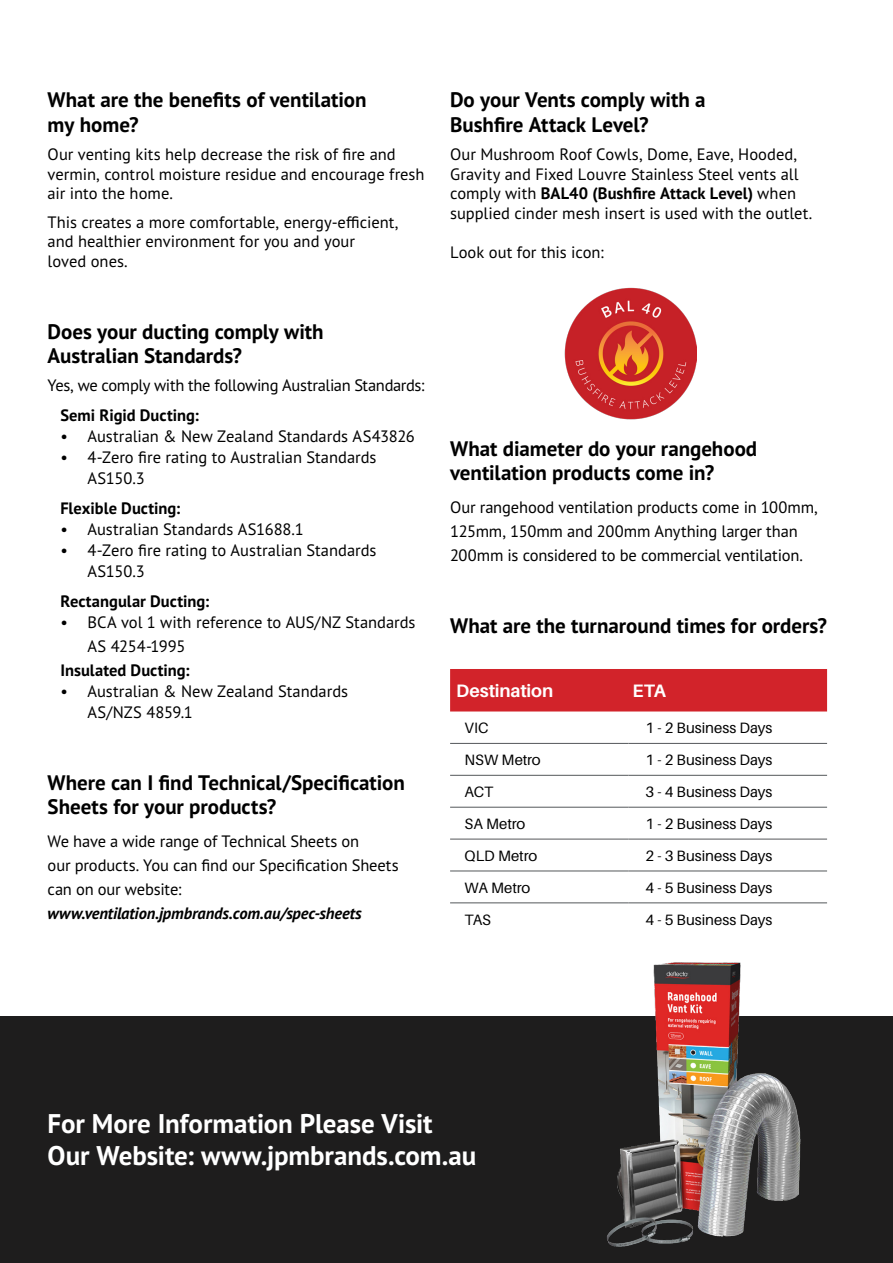
<style>
.page{position:relative;width:893px;height:1263px;background:#fff}
.page>*{position:absolute;margin:0;border:0;box-sizing:border-box;transform-origin:0 0}
.t1{font:700 27px/32.4px "PT Sans Pro";letter-spacing:-.005em;color:#fff}
.t2{font:700 21px/24px "PT Sans Pro";color:#000}
.t3{font:700 18px "Aileron";letter-spacing:-.005em;color:#fff}
.t4{font:16.5px/19.5px "PT Sans Pro";letter-spacing:-.005em;color:#000}
.t5{font:700 16.5px "PT Sans Pro";color:#000}
.t6{font:italic 700 16.5px "PT Sans Pro";letter-spacing:-.01em;color:#000}
.t7{font:15px "Aileron";color:#000}
.s1{font-weight:700}
</style>
<div class="page">
<div style="left:0;top:1016px;width:893px;height:247px;background:#1e1d1d"></div>
<div style="left:450px;top:669px;width:377px;height:42px;background:#d2232a"></div>
<hr style="left:450px;top:743px;width:178px;height:1px;background:#54575a">
<hr style="left:450px;top:775px;width:178px;height:1px;background:#54575a">
<hr style="left:450px;top:807px;width:178px;height:1px;background:#54575a">
<hr style="left:628px;top:743px;width:199px;height:1px;background:#54575a">
<hr style="left:628px;top:775px;width:199px;height:1px;background:#54575a">
<hr style="left:628px;top:807px;width:199px;height:1px;background:#54575a">
<hr style="left:450px;top:839px;width:178px;height:1px;background:#54575a">
<hr style="left:450px;top:870px;width:178px;height:1px;background:#54575a">
<hr style="left:628px;top:839px;width:199px;height:1px;background:#54575a">
<hr style="left:628px;top:870px;width:199px;height:1px;background:#54575a">
<hr style="left:450px;top:902px;width:178px;height:1px;background:#54575a">
<hr style="left:628px;top:902px;width:199px;height:1px;background:#54575a">
<img style="left:565px;top:287px;width:131px;height:133px">
<img style="left:607px;top:962px;width:194px;height:285px">
<p class="t2" style="left:48px;top:88px;width:320px">What are the benefits of ventilation my home?</p>
<p class="t4" style="left:48px;top:144px;width:378px">Our venting kits help decrease the risk of fire and vermin, control moisture residue and encourage fresh air into the home.</p>
<p class="t4" style="left:48px;top:212px;width:353px">This creates a more comfortable, energy-efficient, and healthier environment for you and your<br>loved ones.</p>
<p class="t2" style="left:48px;top:319px;width:278px">Does your ducting comply with<br>Australian Standards?</p>
<p class="t4" style="left:48px;top:375px;width:378px">Yes, we comply with the following Australian Standards:</p>
<p class="t5" style="left:60px;top:404px;width:140px">Semi Rigid Ducting:</p>
<p class="t4" style="left:60px;top:426px;width:356px">• Australian &amp; New Zealand Standards AS43826</p>
<p class="t4" style="left:87px;top:446px;width:291px;line-height:21px;text-indent:-27px">• 4-Zero fire rating to Australian Standards<br>AS150.3</p>
<p class="t5" style="left:60px;top:497px;width:121px">Flexible Ducting:</p>
<p class="t4" style="left:60px;top:519px;width:245px">• Australian Standards AS1688.1</p>
<p class="t4" style="left:87px;top:539px;width:291px;line-height:21px;text-indent:-27px">• 4-Zero fire rating to Australian Standards<br>AS150.3</p>
<p class="t5" style="left:60px;top:590px;width:150px">Rectangular Ducting:</p>
<p class="t4" style="left:87px;top:610px;width:330px;line-height:24px;text-indent:-27px">• BCA vol 1 with reference to AUS/NZ Standards<br>AS 4254-1995</p>
<p class="t5" style="left:60px;top:659px;width:131px">Insulated Ducting:</p>
<p class="t4" style="left:87px;top:680px;width:262px;line-height:21px;text-indent:-27px">• Australian &amp; New Zealand Standards<br>AS/NZS 4859.1</p>
<p class="t2" style="left:48px;top:770px;width:359px">Where can I find Technical/Specification<br>Sheets for your products?</p>
<p class="t4" style="left:48px;top:829px;width:353px;line-height:24px">We have a wide range of Technical Sheets on<br>our products. You can find our Specification Sheets can on our website:</p>
<p class="t6" style="left:48px;top:902px;width:315px">www.ventilation.jpmbrands.com.au/spec-sheets</p>
<p class="t2" style="left:450px;top:88px;width:257px">Do your Vents comply with a<br>Bushfire Attack Level?</p>
<p class="t4" style="left:450px;top:144px;width:364px">Our Mushroom Roof Cowls, Dome, Eave, Hooded, Gravity and Fixed Louvre Stainless Steel vents all comply with <span class="s1">BAL40 (Bushfire Attack Level)</span> when supplied cinder mesh insert is used with the outlet.</p>
<p class="t4" style="left:450px;top:242px;width:155px">Look out for this icon:</p>
<p class="t2" style="left:450px;top:436px;width:309px">What diameter do your rangehood ventilation products come in?</p>
<p class="t4" style="left:450px;top:495px;width:369px;line-height:24px">Our rangehood ventilation products come in 100mm,<br>125mm, 150mm and 200mm Anything larger than<br>200mm is considered to be commercial ventilation.</p>
<p class="t2" style="left:450px;top:613px;width:378px">What are the turnaround times for orders?</p>
<p class="t3" style="left:456px;top:681px;width:99px">Destination</p>
<p class="t3" style="left:633px;top:681px;width:35px">ETA</p>
<p class="t7" style="left:465px;top:720px;width:25px">VIC</p>
<p class="t7" style="left:645px;top:720px;width:129px">1 - 2 Business Days</p>
<p class="t7" style="left:465px;top:752px;width:78px">NSW Metro</p>
<p class="t7" style="left:645px;top:752px;width:129px">1 - 2 Business Days</p>
<p class="t7" style="left:465px;top:783px;width:30px">ACT</p>
<p class="t7" style="left:645px;top:783px;width:129px">3 - 4 Business Days</p>
<p class="t7" style="left:465px;top:815px;width:62px">SA Metro</p>
<p class="t7" style="left:645px;top:815px;width:129px">1 - 2 Business Days</p>
<p class="t7" style="left:465px;top:847px;width:74px">QLD Metro</p>
<p class="t7" style="left:645px;top:847px;width:129px">2 - 3 Business Days</p>
<p class="t7" style="left:465px;top:879px;width:67px">WA Metro</p>
<p class="t7" style="left:645px;top:879px;width:129px">4 - 5 Business Days</p>
<p class="t7" style="left:465px;top:911px;width:28px">TAS</p>
<p class="t7" style="left:645px;top:911px;width:129px">4 - 5 Business Days</p>
<h1 class="t1" style="left:48px;top:1106px;width:430px">For More Information Please Visit<br>Our Website: www.jpmbrands.com.au</h1>
</div>
